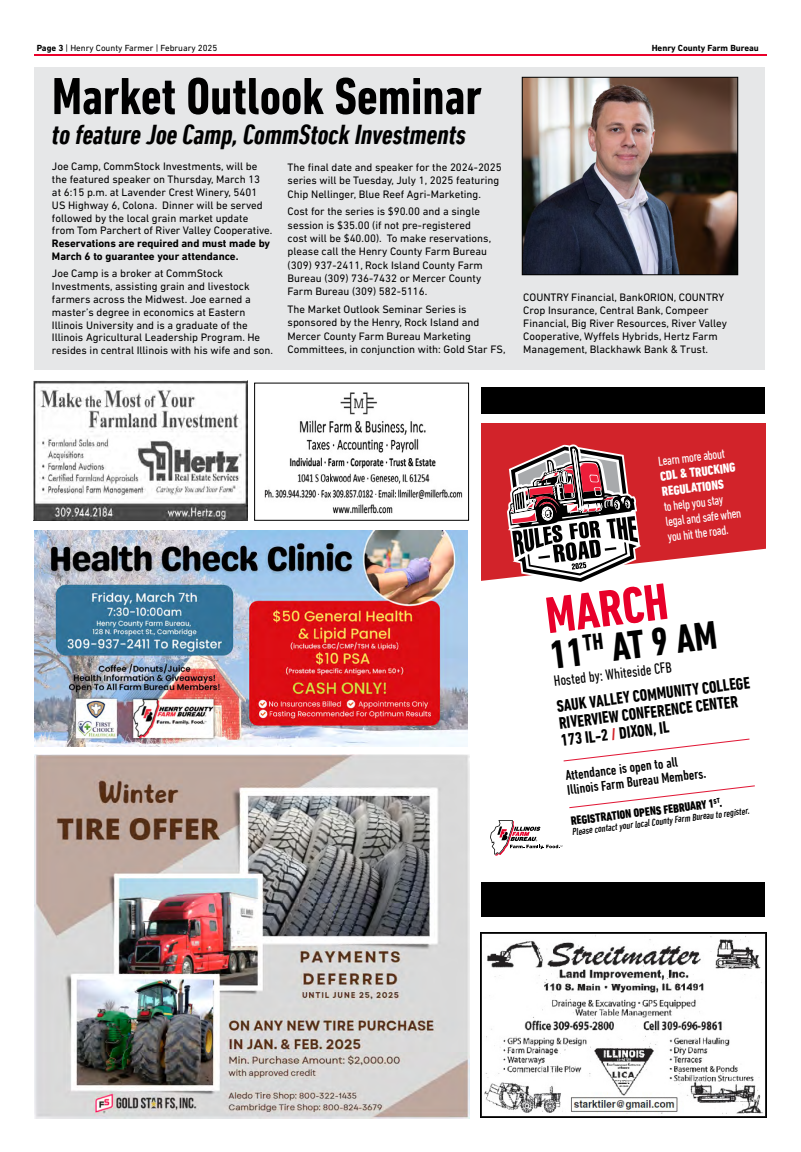
<style>
.page{position:relative;width:801px;height:1152px;background:#fff}
.page>*{position:absolute;margin:0;border:0;box-sizing:border-box;transform-origin:0 0}
.t1{font:700 condensed 53px "DIN Next LT Pro";color:#000}
.t2{font:700 condensed 52.4px "DIN Next LT Pro";color:#e8002a}
.t3{font:700 condensed 40.3px "DIN Next LT Pro";color:#000}
.t4{font:italic 700 condensed 28px "DIN Next LT Pro";color:#000}
.t5{font:700 condensed 16.8px/17.3px "DIN Next LT Pro";color:#000}
.t6{font:condensed 15.1px "DIN Next LT Pro";color:#000}
.t7{font:500 condensed 14.1px/14.6px "DIN Next LT Pro";color:#000}
.t8{font:condensed 13.2px/15.3px "DIN Next LT Pro";color:#fff}
.t9{font:800 condensed 13.2px/15.3px "DIN Next LT Pro";color:#fff}
.t10{font:800 condensed 12.2px "DIN Next LT Pro";color:#000}
.t11{font:11px/12.8px "DIN Next LT Pro";color:#000}
.t12{font:700 11px/12.8px "DIN Next LT Pro";color:#000}
.t13{font:italic 500 condensed 10px "DIN Next LT Pro";color:#000}
.t14{font:9px "DIN Next LT Pro";color:#000}
.t15{font:700 9px "DIN Next LT Pro";color:#000}
.s1{font-weight:700}
.s2{color:#d2232a}
</style>
<div class="page">
<hr style="left:34px;top:54px;width:733px;height:2px;background:#ea002a">
<div style="left:481px;top:388px;width:284px;height:530px;background:#000"></div>
<img style="left:35px;top:530px;width:433px;height:216px">
<img style="left:481px;top:932px;width:286px;height:186px">
<img style="left:264px;top:392px;width:199px;height:121px">
<div style="left:254px;top:383px;width:215px;height:138px;border:1px solid #000"></div>
<img style="left:33px;top:380px;width:214px;height:141px">
<img style="left:35px;top:755px;width:434px;height:363px">
<div style="left:34px;top:67px;width:731px;height:303px;background:#e6e7e8"></div>
<img style="left:524px;top:79px;width:212px;height:194px">
<div style="left:522px;top:77px;width:216px;height:198px;border:1px solid #000"></div>
<div style="left:480px;top:414px;width:286px;height:468px;background:#fff"></div>
<svg style="left:481px;top:423px;width:285px;height:158px;background:#d73d43"></svg>
<svg style="left:507px;top:444px;width:134px;height:138px"></svg>
<svg style="left:490px;top:820px;width:73px;height:36px"></svg>
<svg style="left:563px;top:738px;width:192px;height:71px"></svg>
<p class="t14" style="left:37px;top:43px;width:182px"><span class="s1">Page 3</span> | Henry County Farmer | February 2025</p>
<p class="t15" style="left:652px;top:43px;width:109px">Henry County Farm Bureau</p>
<h1 class="t1" style="left:52px;top:66px;width:432px">Market Outlook Seminar</h1>
<h3 class="t4" style="left:52px;top:119px;width:416px">to feature Joe Camp, CommStock Investments</h3>
<p class="t11" style="left:52px;top:160px;width:222px">Joe Camp, CommStock Investments, will be the featured speaker on Thursday, March 13<br>at 6:15 p.m. at Lavender Crest Winery, 5401<br>US Highway 6, Colona. Dinner will be served followed by the local grain market update from Tom Parchert of River Valley Cooperative.</p>
<p class="t12" style="left:52px;top:237px;width:220px">Reservations are required and must made by<br>March 6 to guarantee your attendance.</p>
<p class="t11" style="left:52px;top:267px;width:223px">Joe Camp is a broker at CommStock Investments, assisting grain and livestock farmers across the Midwest. Joe earned a master’s degree in economics at Eastern Illinois University and is a graduate of the Illinois Agricultural Leadership Program. He resides in central Illinois with his wife and son.</p>
<p class="t11" style="left:288px;top:160px;width:216px;line-height:13.3px">The final date and speaker for the 2024-2025 series will be Tuesday, July 1, 2025 featuring<br>Chip Nellinger, Blue Reef Agri-Marketing.</p>
<p class="t11" style="left:288px;top:205px;width:205px;line-height:13.3px">Cost for the series is $90.00 and a single session is $35.00 (if not pre-registered cost will be $40.00). To make reservations, please call the Henry County Farm Bureau (309) 937-2411, Rock Island County Farm Bureau (309) 736-7432 or Mercer County Farm Bureau (309) 582-5116.</p>
<p class="t11" style="left:288px;top:302px;width:219px;line-height:13.3px">The Market Outlook Seminar Series is sponsored by the Henry, Rock Island and Mercer County Farm Bureau Marketing Committees, in conjunction with: Gold Star FS,</p>
<p class="t11" style="left:523px;top:290px;width:205px">COUNTRY Financial, BankORION, COUNTRY Crop Insurance, Central Bank, Compeer Financial, Big River Resources, River Valley Cooperative, Wyffels Hybrids, Hertz Farm Management, Blackhawk Bank &amp; Trust.</p>
<p class="t8" style="left:657px;top:454px;width:69px;rotate:-7deg">Learn more about</p>
<p class="t9" style="left:659px;top:469px;width:77px;rotate:-7deg">CDL &amp; TRUCKING<br>REGULATIONS</p>
<p class="t8" style="left:663px;top:499px;width:78px;rotate:-7deg">to help you stay legal and safe when you hit the road.</p>
<h2 class="t2" style="left:542px;top:586px;width:124px;rotate:-7deg">MARCH</h2>
<h3 class="t3" style="left:548px;top:633px;width:169px;rotate:-7deg">11<sup>TH</sup> AT 9 AM</h3>
<h3 class="t6" style="left:553px;top:673px;width:120px;rotate:-7deg">Hosted by: Whiteside CFB</h3>
<h3 class="t5" style="left:556px;top:697px;width:196px;rotate:-7deg">SAUK VALLEY COMMUNITY COLLEGE<br>RIVERVIEW CONFERENCE CENTER<br>173 IL-2 <span class="s2">/</span> DIXON, IL</h3>
<p class="t7" style="left:565px;top:768px;width:141px;rotate:-7deg">Attendance is open to all<br>Illinois Farm Bureau Members.</p>
<p class="t10" style="left:570px;top:814px;width:154px;rotate:-7deg">REGISTRATION OPENS FEBRUARY 1<sup>ST</sup>.</p>
<p class="t13" style="left:572px;top:827px;width:180px;rotate:-7deg">Please contact your local County Farm Bureau to register.</p>
</div>
